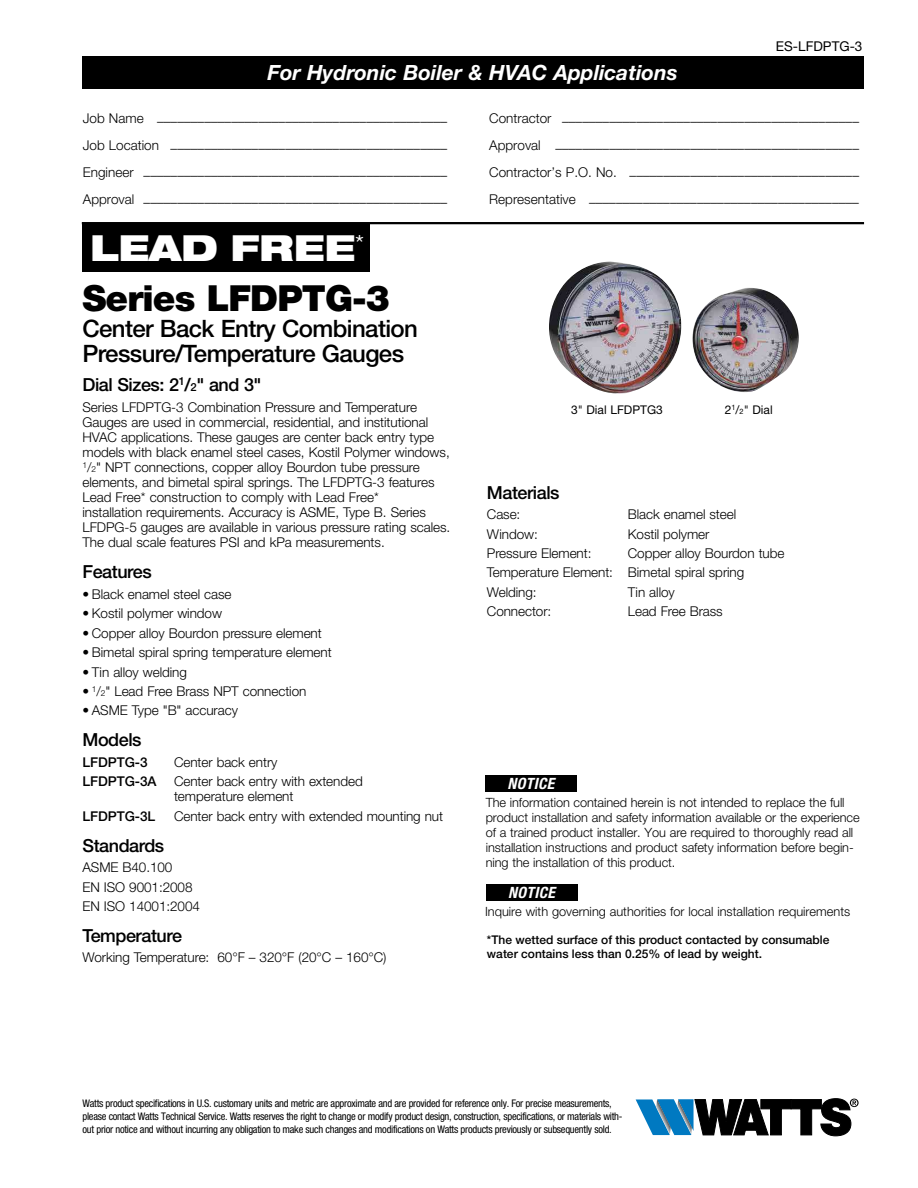
<style>
.page{position:relative;width:918px;height:1188px;background:#fff}
.page>*{position:absolute;margin:0;border:0;box-sizing:border-box;transform-origin:0 0}
.t1{font:900 36px "Helvetica Neue LT Std";letter-spacing:-.025em;color:#000}
.t2{font:900 expanded 36px "Helvetica Neue LT Std";color:#fff}
.t3{font:500 24px/25.5px "Helvetica Neue LT Std";letter-spacing:-.025em;color:#000}
.t4{font:italic 700 21px "Helvetica Neue LT Std";color:#fff}
.t5{font:500 18px "Helvetica Neue LT Std";letter-spacing:-.025em;color:#000}
.t6{font:italic 700 condensed 15.6px "Helvetica Neue LT Std";letter-spacing:.025em;color:#fff}
.t7{font:300 13.5px/15px "Helvetica Neue LT Std";letter-spacing:-.005em;color:#000}
.t8{font:500 13.5px "Helvetica Neue LT Std";letter-spacing:-.005em;color:#000}
.t9{font:13.5px "Helvetica Neue LT Std";color:#000}
.t10{font:300 12.75px/15px "Helvetica Neue LT Std";letter-spacing:-.005em;color:#000}
.t11{font:500 12px/13.5px "Helvetica Neue LT Std";color:#000}
.t12{font:12px "Helvetica Neue LT Std";color:#000}
.t13{font:condensed 10.5px/13.2px "Helvetica Neue LT Std";letter-spacing:-.025em;color:#000}
.s1{font-size:11.1px}
.s2{font-size:8.4px}
.s3{font-size:7.5px}
</style>
<div class="page">
<img style="left:549px;top:262px;width:250px;height:132px">
<div style="left:82px;top:57px;width:781px;height:32px;background:#000"></div>
<hr style="left:82px;top:222px;width:782px;height:2px;background:#000">
<div style="left:82px;top:223px;width:288px;height:49px;background:#000"></div>
<svg style="left:636px;top:1098px;width:223px;height:38px"></svg>
<div style="left:486px;top:884px;width:91px;height:17px;background:#000"></div>
<div style="left:485px;top:775px;width:92px;height:17px;background:#000"></div>
<h3 class="t4" style="left:268px;top:60px;width:412px">For Hydronic Boiler &amp; HVAC Applications</h3>
<p class="t9" style="left:776px;top:38px;width:88px">ES-LFDPTG-3</p>
<p class="t7" style="left:83px;top:113px;width:366px">Job Name –––––––––––––––––––––––––––––––––––––––––––</p>
<p class="t7" style="left:489px;top:113px;width:371px">Contractor ––––––––––––––––––––––––––––––––––––––––––––</p>
<p class="t7" style="left:83px;top:140px;width:366px">Job Location –––––––––––––––––––––––––––––––––––––––––</p>
<p class="t7" style="left:489px;top:140px;width:371px">Approval –––––––––––––––––––––––––––––––––––––––––––––</p>
<p class="t7" style="left:83px;top:168px;width:366px">Engineer –––––––––––––––––––––––––––––––––––––––––––––</p>
<p class="t7" style="left:489px;top:168px;width:371px">Contractor’s P.O. No. ––––––––––––––––––––––––––––––––––</p>
<p class="t7" style="left:83px;top:195px;width:366px">Approval –––––––––––––––––––––––––––––––––––––––––––––</p>
<p class="t7" style="left:489px;top:195px;width:371px">Representative ––––––––––––––––––––––––––––––––––––––––</p>
<h1 class="t2" style="left:90px;top:224px;width:276px">LEAD FREE<sup>*</sup></h1>
<h1 class="t1" style="left:82px;top:277px;width:309px">Series LFDPTG-3</h1>
<h2 class="t3" style="left:82px;top:315px;width:337px">Center Back Entry Combination<br>Pressure/Temperature Gauges</h2>
<h3 class="t5" style="left:82px;top:374px;width:181px">Dial Sizes: 2<sup>1</sup>/<span class="s1">2</span>" and 3"</h3>
<p class="t7" style="left:82px;top:400px;width:369px">Series LFDPTG-3 Combination Pressure and Temperature Gauges are used in commercial, residential, and institutional HVAC applications. These gauges are center back entry type models with black enamel steel cases, Kostil Polymer windows, <sup>1</sup>/<span class="s2">2</span>" NPT connections, copper alloy Bourdon tube pressure elements, and bimetal spiral springs. The LFDPTG-3 features Lead Free* construction to comply with Lead Free*<br>installation requirements. Accuracy is ASME, Type B. Series LFDPG-5 gauges are available in various pressure rating scales.<br>The dual scale features PSI and kPa measurements.</p>
<h3 class="t5" style="left:82px;top:561px;width:71px">Features</h3>
<p class="t7" style="left:82px;top:586px;width:151px">• Black enamel steel case</p>
<p class="t7" style="left:82px;top:606px;width:141px">• Kostil polymer window</p>
<p class="t7" style="left:82px;top:625px;width:241px">• Copper alloy Bourdon pressure element</p>
<p class="t7" style="left:82px;top:645px;width:251px">• Bimetal spiral spring temperature element</p>
<p class="t7" style="left:82px;top:664px;width:106px">• Tin alloy welding</p>
<p class="t7" style="left:82px;top:683px;width:225px">• <sup>1</sup>/<span class="s2">2</span>" Lead Free Brass NPT connection</p>
<p class="t7" style="left:82px;top:703px;width:157px">• ASME Type "B" accuracy</p>
<h3 class="t5" style="left:82px;top:729px;width:61px">Models</h3>
<p class="t8" style="left:82px;top:754px;width:67px">LFDPTG-3</p>
<p class="t7" style="left:174px;top:754px;width:105px">Center back entry</p>
<p class="t8" style="left:82px;top:773px;width:75px">LFDPTG-3A</p>
<p class="t7" style="left:174px;top:774px;width:190px">Center back entry with extended temperature element</p>
<p class="t8" style="left:82px;top:808px;width:74px">LFDPTG-3L</p>
<p class="t7" style="left:174px;top:808px;width:271px">Center back entry with extended mounting nut</p>
<h3 class="t5" style="left:82px;top:835px;width:83px">Standards</h3>
<p class="t7" style="left:82px;top:857px;width:119px;line-height:19.5px">ASME B40.100<br>EN ISO 9001:2008<br>EN ISO 14001:2004</p>
<h3 class="t5" style="left:82px;top:925px;width:101px">Temperature</h3>
<p class="t7" style="left:82px;top:950px;width:306px">Working Temperature: 60°F – 320°F (20°C – 160°C)</p>
<p class="t12" style="left:571px;top:403px;width:93px">3" Dial LFDPTG3</p>
<p class="t12" style="left:725px;top:403px;width:49px">2<sup>1</sup>/<span class="s3">2</span>" Dial</p>
<h3 class="t5" style="left:487px;top:482px;width:74px">Materials</h3>
<p class="t7" style="left:487px;top:507px;width:35px">Case:</p>
<p class="t7" style="left:628px;top:507px;width:110px">Black enamel steel</p>
<p class="t7" style="left:487px;top:526px;width:52px">Window:</p>
<p class="t7" style="left:628px;top:526px;width:83px">Kostil polymer</p>
<p class="t7" style="left:487px;top:545px;width:106px">Pressure Element:</p>
<p class="t7" style="left:487px;top:543px;width:299px;line-height:19.5px;text-indent:141px">Copper alloy Bourdon tube<br>Temperature Element: Bimetal spiral spring<br>Welding:</p>
<p class="t7" style="left:628px;top:584px;width:48px">Tin alloy</p>
<p class="t7" style="left:487px;top:604px;width:66px">Connector:</p>
<p class="t7" style="left:628px;top:604px;width:96px">Lead Free Brass</p>
<p class="t6" style="left:508px;top:774px;width:48px">NOTICE</p>
<p class="t10" style="left:486px;top:795px;width:375px">The information contained herein is not intended to replace the full product installation and safety information available or the experience of a trained product installer. You are required to thoroughly read all installation instructions and product safety information before begin&shy;ning the installation of this product.</p>
<p class="t6" style="left:508px;top:883px;width:48px">NOTICE</p>
<p class="t10" style="left:485px;top:904px;width:367px">Inquire with governing authorities for local installation requirements</p>
<p class="t11" style="left:487px;top:933px;width:344px">*The wetted surface of this product contacted by consumable water contains less than 0.25% of lead by weight.</p>
<p class="t13" style="left:82px;top:1096px;width:542px">Watts product specifications in U.S. customary units and metric are approximate and are provided for reference only. For precise measurements, please contact Watts Technical Service. Watts reserves the right to change or modify product design, construction, specifications, or materials with&shy;out prior notice and without incurring any obligation to make such changes and modifications on Watts products previously or subsequently sold.</p>
</div>
